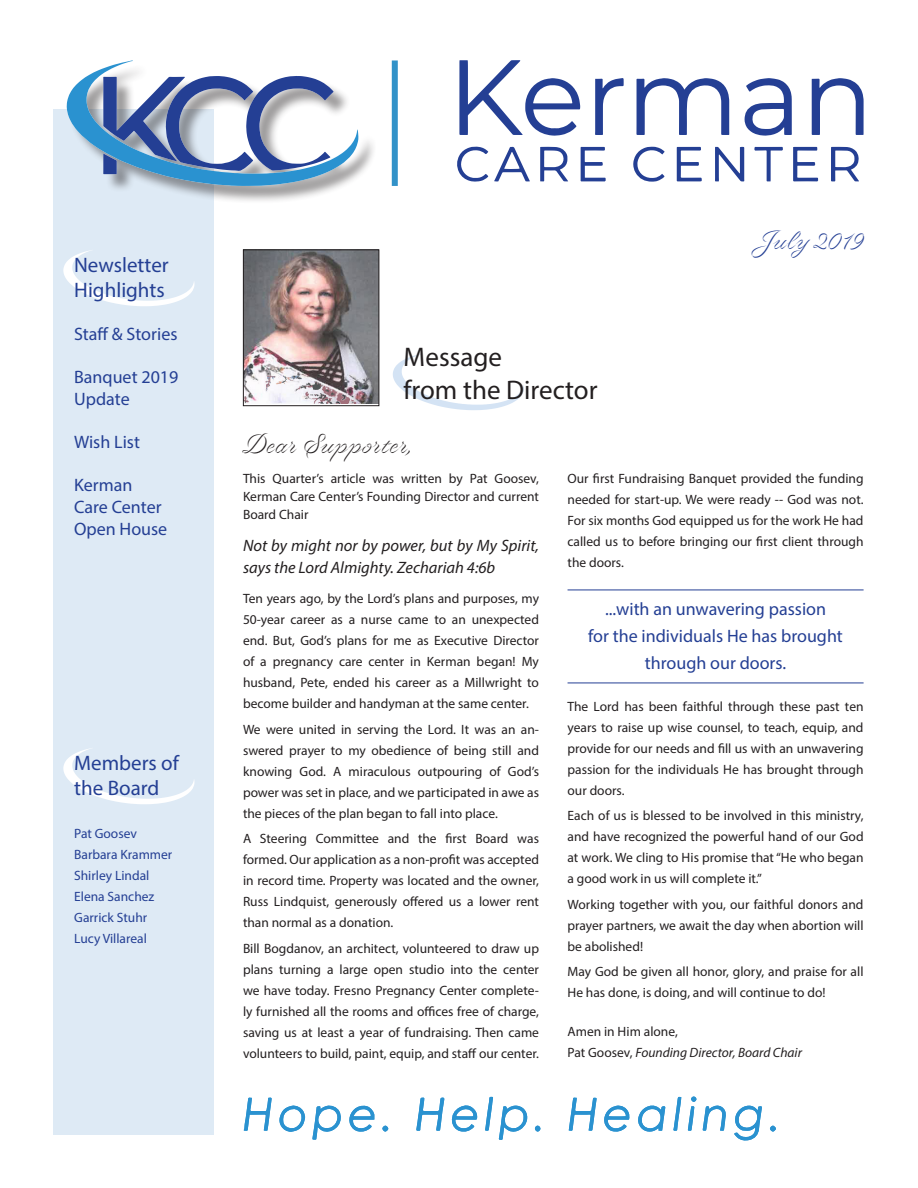
<style>
.page{position:relative;width:918px;height:1188px;background:#fff}
.page>*{position:absolute;margin:0;border:0;box-sizing:border-box;transform-origin:0 0}
.t1{font:27px "Myriad Pro";color:#231f20}
.t2{font:21px "Myriad Pro";color:#243f94}
.t3{font:21px "Volina";color:#231f20}
.t4{font:21px "Volina";color:#243f94}
.t5{font:18px "Myriad Pro";color:#243f94}
.t6{font:italic 16.5px/22.5px "Myriad Pro";color:#231f20}
.t7{font:13.5px/21px "Myriad Pro";color:#231f20;text-align:justify}
.t8{font:13.5px "Myriad Pro";color:#243f94}
.t9{font:italic 13.5px "Myriad Pro";color:#231f20}
.s1{font-style:normal}
</style>
<div class="page">
<div style="left:54px;top:110px;width:160px;height:1026px;background:#deeaf5"></div>
<div style="left:70px;top:63px;width:307px;height:142px;background:#231f20;opacity:.45"></div>
<svg style="left:67px;top:60px;width:291px;height:126px"></svg>
<svg style="left:636px;top:78px;width:93px;height:57px"></svg>
<svg style="left:459px;top:60px;width:121px;height:76px"></svg>
<svg style="left:744px;top:78px;width:48px;height:58px"></svg>
<svg style="left:812px;top:78px;width:52px;height:57px"></svg>
<svg style="left:595px;top:78px;width:29px;height:57px"></svg>
<svg style="left:715px;top:147px;width:29px;height:35px"></svg>
<svg style="left:831px;top:147px;width:28px;height:34px"></svg>
<svg style="left:540px;top:147px;width:28px;height:34px"></svg>
<svg style="left:793px;top:147px;width:25px;height:34px"></svg>
<svg style="left:581px;top:147px;width:25px;height:35px"></svg>
<svg style="left:677px;top:147px;width:25px;height:34px"></svg>
<svg style="left:494px;top:147px;width:36px;height:35px"></svg>
<svg style="left:633px;top:147px;width:32px;height:35px"></svg>
<svg style="left:457px;top:146px;width:31px;height:36px"></svg>
<svg style="left:754px;top:147px;width:29px;height:34px"></svg>
<div style="left:392px;top:60px;width:6px;height:126px;background:#3292c8"></div>
<svg style="left:393px;top:354px;width:131px;height:56px"></svg>
<hr style="left:568px;top:683px;width:296px;height:1px;background:#243f94">
<svg style="left:499px;top:1105px;width:29px;height:35px"></svg>
<svg style="left:312px;top:1105px;width:29px;height:35px"></svg>
<svg style="left:416px;top:1097px;width:28px;height:34px"></svg>
<svg style="left:244px;top:1098px;width:28px;height:33px"></svg>
<svg style="left:569px;top:1098px;width:61px;height:34px"></svg>
<svg style="left:638px;top:1105px;width:27px;height:27px"></svg>
<svg style="left:451px;top:1105px;width:26px;height:27px"></svg>
<svg style="left:349px;top:1105px;width:25px;height:27px"></svg>
<svg style="left:279px;top:1105px;width:27px;height:27px"></svg>
<svg style="left:485px;top:1097px;width:8px;height:34px"></svg>
<svg style="left:673px;top:1097px;width:8px;height:34px"></svg>
<svg style="left:734px;top:1106px;width:28px;height:34px"></svg>
<svg style="left:703px;top:1105px;width:23px;height:26px"></svg>
<svg style="left:770px;top:1126px;width:6px;height:6px"></svg>
<svg style="left:382px;top:1126px;width:6px;height:6px"></svg>
<svg style="left:535px;top:1126px;width:5px;height:6px"></svg>
<svg style="left:688px;top:1097px;width:8px;height:34px"></svg>
<svg style="left:63px;top:250px;width:132px;height:56px"></svg>
<svg style="left:63px;top:748px;width:132px;height:56px"></svg>
<hr style="left:568px;top:590px;width:296px;height:1px;background:#243f94">
<img style="left:245px;top:251px;width:132px;height:153px">
<div style="left:243px;top:249px;width:136px;height:157px;border:1px solid #231f20"></div>
<p class="t2" style="left:74px;top:252px;width:96px">Newsletter</p>
<p class="t2" style="left:74px;top:277px;width:92px">Highlights</p>
<p class="t5" style="left:74px;top:323px;width:105px">Staff &amp; Stories</p>
<p class="t5" style="left:74px;top:366px;width:106px">Banquet 2019</p>
<p class="t5" style="left:74px;top:388px;width:57px">Update</p>
<p class="t5" style="left:74px;top:431px;width:67px">Wish List</p>
<p class="t5" style="left:74px;top:474px;width:60px">Kerman</p>
<p class="t5" style="left:74px;top:496px;width:89px">Care Center</p>
<p class="t5" style="left:74px;top:517px;width:95px">Open House</p>
<p class="t2" style="left:74px;top:750px;width:106px">Members of</p>
<p class="t2" style="left:74px;top:775px;width:87px">the Board</p>
<p class="t8" style="left:74px;top:825px;width:64px">Pat Goosev</p>
<p class="t8" style="left:74px;top:846px;width:100px">Barbara Krammer</p>
<p class="t8" style="left:74px;top:867px;width:77px">Shirley Lindal</p>
<p class="t8" style="left:74px;top:888px;width:82px">Elena Sanchez</p>
<p class="t8" style="left:74px;top:909px;width:75px">Garrick Stuhr</p>
<p class="t8" style="left:74px;top:930px;width:74px">Lucy Villareal</p>
<p class="t4" style="left:759px;top:230px;width:106px">July 2019</p>
<p class="t1" style="left:404px;top:341px;width:100px">Message</p>
<p class="t1" style="left:404px;top:373px;width:195px">from the Director</p>
<p class="t3" style="left:243px;top:434px;width:172px">Dear Supporter,</p>
<p class="t7" style="left:243px;top:469px;width:298px;line-height:18px">This Quarter’s article was written by Pat Goosev, Kerman Care Center’s Founding Director and current Board Chair</p>
<p class="t6" style="left:243px;top:534px;width:298px">Not by might nor by power, but by My Spirit, says the Lord Almighty. Zechariah 4:6b</p>
<p class="t7" style="left:243px;top:588px;width:298px">Ten years ago, by the Lord’s plans and purposes, my 50-year career as a nurse came to an unexpected end. But, God’s plans for me as Executive Director of a pregnancy care center in Kerman began! My husband, Pete, ended his career as a Millwright to become builder and handyman at the same center.</p>
<p class="t7" style="left:243px;top:718px;width:298px">We were united in serving the Lord. It was an an&shy;swered prayer to my obedience of being still and knowing God. A miraculous outpouring of God’s power was set in place, and we participated in awe as the pieces of the plan began to fall into place.</p>
<p class="t7" style="left:243px;top:828px;width:298px">A Steering Committee and the first Board was formed. Our application as a non-profit was accepted in record time. Property was located and the owner, Russ Lindquist, generously offered us a lower rent than normal as a donation.</p>
<p class="t7" style="left:243px;top:937px;width:298px">Bill Bogdanov, an architect, volunteered to draw up plans turning a large open studio into the center we have today. Fresno Pregnancy Center complete&shy;ly furnished all the rooms and offices free of charge, saving us at least a year of fundraising. Then came volunteers to build, paint, equip, and staff our center.</p>
<p class="t7" style="left:568px;top:468px;width:298px">Our first Fundraising Banquet provided the funding needed for start-up. We were ready -- God was not.<br>For six months God equipped us for the work He had called us to before bringing our first client through the doors.</p>
<p class="t5" style="left:605px;top:598px;width:223px">...with an unwavering passion</p>
<p class="t5" style="left:588px;top:625px;width:256px">for the individuals He has brought</p>
<p class="t5" style="left:645px;top:652px;width:143px">through our doors.</p>
<p class="t7" style="left:568px;top:696px;width:298px">The Lord has been faithful through these past ten years to raise up wise counsel, to teach, equip, and provide for our needs and fill us with an unwavering passion for the individuals He has brought through our doors.</p>
<p class="t7" style="left:568px;top:805px;width:298px">Each of us is blessed to be involved in this ministry, and have recognized the powerful hand of our God at work. We cling to His promise that “He who began a good work in us will complete it.”</p>
<p class="t7" style="left:568px;top:894px;width:298px">Working together with you, our faithful donors and prayer partners, we await the day when abortion will be abolished!</p>
<p class="t7" style="left:568px;top:961px;width:297px">May God be given all honor, glory, and praise for all<br>He has done, is doing, and will continue to do!</p>
<p class="t7" style="left:568px;top:1021px;width:112px">Amen in Him alone,</p>
<p class="t9" style="left:568px;top:1044px;width:236px"><span class="s1">Pat Goosev,</span> Founding Director, Board Chair</p>
</div>
